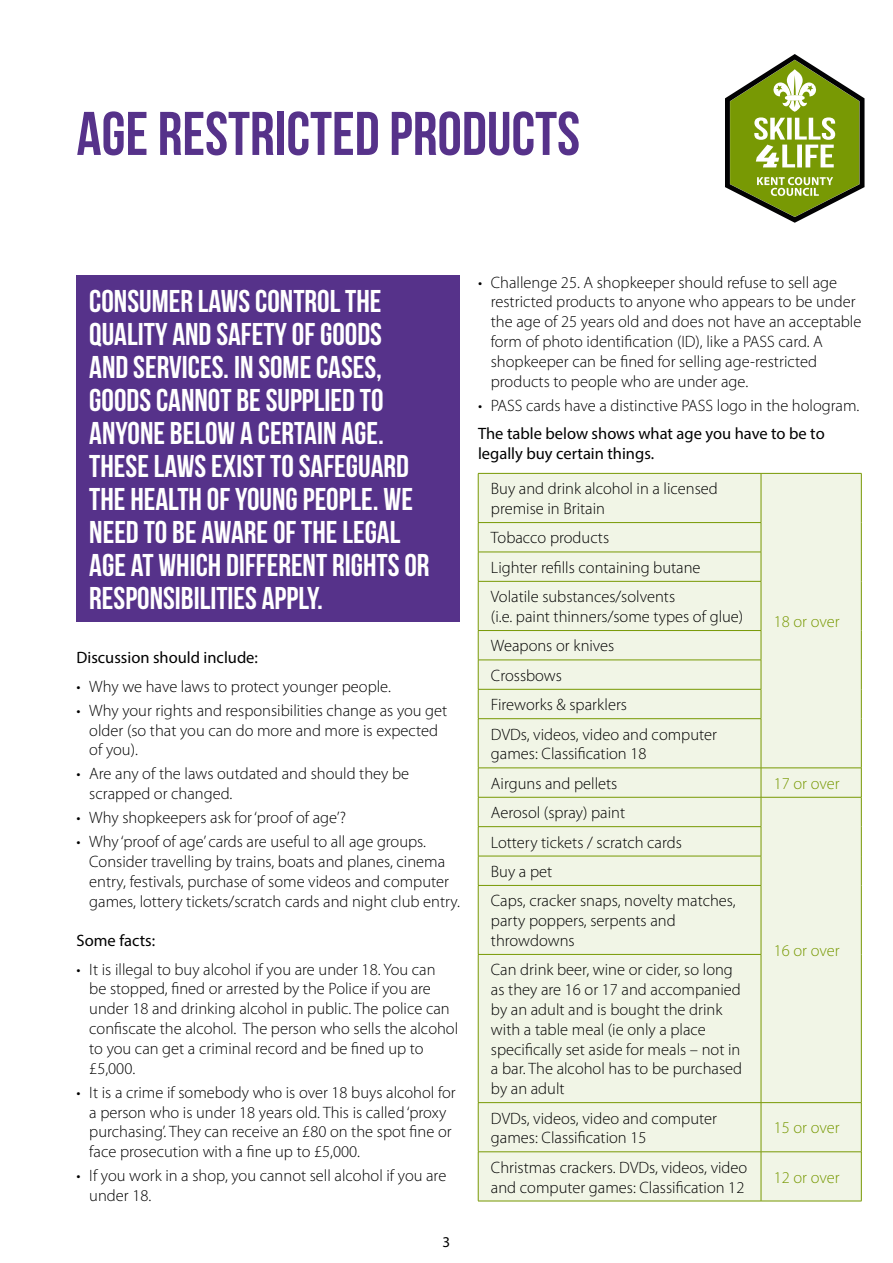
<style>
.page{position:relative;width:893px;height:1263px;background:#fff}
.page>*{position:absolute;margin:0;border:0;box-sizing:border-box;transform-origin:0 0}
.t1{font:700 61.5px "Bebas Neue";color:#56328a}
.t2{font:700 31.5px/33px "Bebas Neue";color:#fff}
.t3{font:300 16.5px/19.8px "Myriad Pro";color:#000}
.t4{font:16.5px/19.8px "Myriad Pro";color:#000}
.t5{font:300 16.5px "Myriad Pro";color:#789904}
.t6{font:15px "Myriad Pro";color:#000}
</style>
<div class="page">
<div style="left:77px;top:275px;width:383px;height:346px;background:#56328a"></div>
<div style="left:479px;top:474px;width:382px;height:727px;background:#f1f5e6"></div>
<hr style="left:478px;top:474px;width:1px;height:48px;background:#789904">
<hr style="left:478px;top:473px;width:283px;height:1px;background:#789904">
<hr style="left:761px;top:474px;width:1px;height:48px;background:#789904">
<hr style="left:761px;top:473px;width:100px;height:1px;background:#789904">
<hr style="left:861px;top:474px;width:1px;height:49px;background:#789904">
<svg style="left:861px;top:523px;width:1px;height:58px"></svg>
<hr style="left:861px;top:581px;width:1px;height:49px;background:#789904">
<hr style="left:861px;top:630px;width:1px;height:30px;background:#789904">
<svg style="left:861px;top:660px;width:1px;height:29px"></svg>
<hr style="left:861px;top:689px;width:1px;height:30px;background:#789904">
<hr style="left:861px;top:719px;width:1px;height:49px;background:#789904">
<svg style="left:478px;top:523px;width:1px;height:58px"></svg>
<hr style="left:478px;top:581px;width:1px;height:49px;background:#789904">
<svg style="left:478px;top:631px;width:1px;height:87px"></svg>
<hr style="left:478px;top:522px;width:283px;height:1px;background:#789904">
<hr style="left:478px;top:552px;width:283px;height:1px;background:#789904">
<hr style="left:478px;top:581px;width:283px;height:1px;background:#789904">
<hr style="left:478px;top:630px;width:283px;height:1px;background:#789904">
<hr style="left:478px;top:660px;width:283px;height:1px;background:#789904">
<hr style="left:478px;top:689px;width:283px;height:1px;background:#789904">
<svg style="left:761px;top:523px;width:1px;height:58px"></svg>
<hr style="left:761px;top:581px;width:1px;height:49px;background:#789904">
<svg style="left:761px;top:631px;width:1px;height:87px"></svg>
<hr style="left:478px;top:719px;width:1px;height:49px;background:#789904">
<hr style="left:478px;top:718px;width:283px;height:1px;background:#789904">
<hr style="left:761px;top:719px;width:1px;height:49px;background:#789904">
<hr style="left:478px;top:768px;width:283px;height:1px;background:#789904">
<hr style="left:761px;top:768px;width:100px;height:1px;background:#789904">
<svg style="left:861px;top:768px;width:1px;height:29px"></svg>
<hr style="left:478px;top:797px;width:283px;height:1px;background:#789904">
<hr style="left:761px;top:797px;width:100px;height:1px;background:#789904">
<hr style="left:861px;top:797px;width:1px;height:30px;background:#789904">
<svg style="left:861px;top:827px;width:1px;height:58px"></svg>
<hr style="left:861px;top:885px;width:1px;height:69px;background:#789904">
<hr style="left:861px;top:954px;width:1px;height:148px;background:#789904">
<svg style="left:478px;top:768px;width:1px;height:117px"></svg>
<hr style="left:478px;top:886px;width:1px;height:68px;background:#789904">
<hr style="left:478px;top:826px;width:283px;height:1px;background:#789904">
<hr style="left:478px;top:856px;width:283px;height:1px;background:#789904">
<hr style="left:478px;top:885px;width:283px;height:1px;background:#789904">
<svg style="left:761px;top:768px;width:1px;height:117px"></svg>
<hr style="left:761px;top:886px;width:1px;height:68px;background:#789904">
<hr style="left:478px;top:954px;width:1px;height:148px;background:#789904">
<hr style="left:478px;top:954px;width:283px;height:1px;background:#789904">
<hr style="left:761px;top:954px;width:1px;height:148px;background:#789904">
<hr style="left:478px;top:1103px;width:1px;height:48px;background:#789904">
<hr style="left:478px;top:1152px;width:1px;height:49px;background:#789904">
<hr style="left:478px;top:1102px;width:283px;height:1px;background:#789904">
<hr style="left:761px;top:1102px;width:100px;height:1px;background:#789904">
<hr style="left:761px;top:1103px;width:1px;height:48px;background:#789904">
<hr style="left:861px;top:1103px;width:1px;height:48px;background:#789904">
<hr style="left:761px;top:1152px;width:1px;height:49px;background:#789904">
<hr style="left:861px;top:1152px;width:1px;height:49px;background:#789904">
<hr style="left:478px;top:1151px;width:283px;height:1px;background:#789904">
<hr style="left:761px;top:1151px;width:100px;height:1px;background:#789904">
<hr style="left:478px;top:1201px;width:283px;height:1px;background:#789904">
<hr style="left:761px;top:1201px;width:100px;height:1px;background:#789904">
<svg style="left:725px;top:54px;width:139px;height:169px"></svg>
<h1 class="t1" style="left:77px;top:100px;width:505px">AGE RESTRICTED PRODUCTS</h1>
<p class="t2" style="left:89px;top:284px;width:342px">CONSUMER LAWS CONTROL THE<br>QUALITY AND SAFETY OF GOODS<br>AND SERVICES. IN SOME CASES,<br>GOODS CANNOT BE SUPPLIED TO<br>ANYONE BELOW A CERTAIN AGE.<br>THESE LAWS EXIST TO SAFEGUARD<br>THE HEALTH OF YOUNG PEOPLE. WE<br>NEED TO BE AWARE OF THE LEGAL<br>AGE AT WHICH DIFFERENT RIGHTS OR<br>RESPONSIBILITIES APPLY.</p>
<p class="t4" style="left:77px;top:648px;width:183px">Discussion should include:</p>
<p class="t3" style="left:77px;top:676px;width:316px">• Why we have laws to protect younger people.</p>
<p class="t3" style="left:89px;top:700px;width:360px;text-indent:-13px">• Why your rights and responsibilities change as you get older (so that you can do more and more is expected of you).</p>
<p class="t3" style="left:89px;top:764px;width:321px;text-indent:-13px">• Are any of the laws outdated and should they be scrapped or changed.</p>
<p class="t3" style="left:77px;top:808px;width:271px">• Why shopkeepers ask for ‘proof of age’?</p>
<p class="t3" style="left:89px;top:832px;width:372px;text-indent:-13px">• Why ‘proof of age’ cards are useful to all age groups.<br>Consider travelling by trains, boats and planes, cinema entry, festivals, purchase of some videos and computer games, lottery tickets/scratch cards and night club entry.</p>
<p class="t4" style="left:77px;top:931px;width:80px">Some facts:</p>
<p class="t3" style="left:89px;top:959px;width:370px;text-indent:-13px">• It is illegal to buy alcohol if you are under 18. You can<br>be stopped, fined or arrested by the Police if you are under 18 and drinking alcohol in public. The police can confiscate the alcohol. The person who sells the alcohol to you can get a criminal record and be fined up to £5,000.</p>
<p class="t3" style="left:89px;top:1082px;width:368px;text-indent:-13px">• It is a crime if somebody who is over 18 buys alcohol for a person who is under 18 years old. This is called ‘proxy purchasing’. They can receive an £80 on the spot fine or face prosecution with a fine up to £5,000.</p>
<p class="t3" style="left:89px;top:1166px;width:359px;text-indent:-13px">• If you work in a shop, you cannot sell alcohol if you are under 18.</p>
<p class="t6" style="left:443px;top:1233px;width:9px">3</p>
<p class="t3" style="left:491px;top:272px;width:372px;text-indent:-13px">• Challenge 25. A shopkeeper should refuse to sell age restricted products to anyone who appears to be under the age of 25 years old and does not have an acceptable form of photo identification (ID), like a PASS card. A shopkeeper can be fined for selling age-restricted products to people who are under age.</p>
<p class="t3" style="left:478px;top:395px;width:383px">• PASS cards have a distinctive PASS logo in the hologram.</p>
<p class="t4" style="left:478px;top:423px;width:348px">The table below shows what age you have to be to legally buy certain things.</p>
<p class="t3" style="left:491px;top:479px;width:228px">Buy and drink alcohol in a licensed premise in Britain</p>
<p class="t3" style="left:491px;top:523px;width:211px;line-height:29.4px">Tobacco products<br>Lighter refills containing butane<br>Volatile substances/solvents</p>
<p class="t3" style="left:491px;top:602px;width:254px;line-height:29.4px">(i.e. paint thinners/some types of glue)<br>Weapons or knives<br>Crossbows<br>Fireworks &amp; sparklers<br>DVDs, videos, video and computer</p>
<p class="t3" style="left:491px;top:739px;width:157px;line-height:29.4px">games: Classification 18<br>Airguns and pellets</p>
<p class="t3" style="left:491px;top:803px;width:136px">Aerosol (spray) paint</p>
<p class="t5" style="left:774px;top:611px;width:67px">18 or over</p>
<p class="t5" style="left:774px;top:773px;width:67px">17 or over</p>
<p class="t3" style="left:491px;top:827px;width:246px;line-height:29.4px">Lottery tickets / scratch cards<br>Buy a pet<br>Caps, cracker snaps, novelty matches,</p>
<p class="t3" style="left:491px;top:910px;width:186px">party poppers, serpents and throwdowns</p>
<p class="t3" style="left:491px;top:960px;width:253px">Can drink beer, wine or cider, so long as they are 16 or 17 and accompanied by an adult and is bought the drink with a table meal (ie only a place specifically set aside for meals – not in a bar. The alcohol has to be purchased by an adult</p>
<p class="t3" style="left:491px;top:1108px;width:228px">DVDs, videos, video and computer games: Classification 15</p>
<p class="t5" style="left:774px;top:1118px;width:67px">15 or over</p>
<p class="t3" style="left:491px;top:1157px;width:258px">Christmas crackers. DVDs, videos, video and computer games: Classification 12</p>
<p class="t5" style="left:774px;top:1167px;width:67px">12 or over</p>
<p class="t5" style="left:774px;top:941px;width:67px">16 or over</p>
</div>
